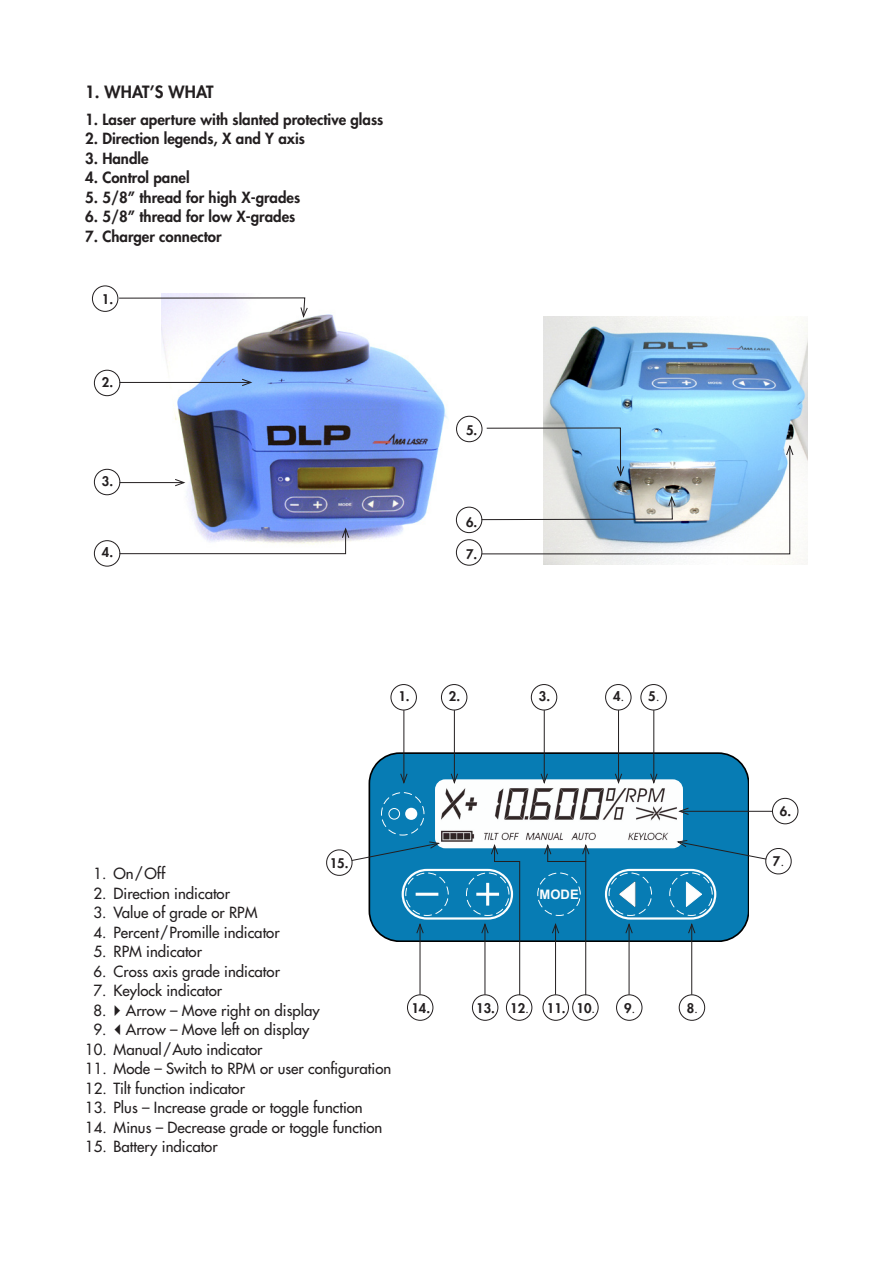
<style>
.page{position:relative;width:893px;height:1263px;background:#fff}
.page>*{position:absolute;margin:0;border:0;box-sizing:border-box;transform-origin:0 0}
.t1{font:800 16.5px "Futura";letter-spacing:.01em;color:#231f20}
.t2{font:15px "Futura";color:#231f20}
.t3{font:800 15px "Futura";color:#231f20}
.t4{font:700 13.05px "Arial";color:#fdfefe}
.t5{font:800 12.9px "Futura";color:#231f20}
.s1{font-weight:400}
.s2{font-family:"Arial";font-weight:400}
</style>
<div class="page">
<svg style="left:371px;top:752px;width:376px;height:20px;background:#1478a8"></svg>
<hr style="left:403px;top:710px;width:1px;height:72px;background:#231f20">
<div style="left:391px;top:684px;width:26px;height:26px;border:1px solid #231f20;border-radius:50%"></div>
<hr style="left:454px;top:710px;width:1px;height:72px;background:#231f20">
<div style="left:441px;top:684px;width:26px;height:26px;border:1px solid #231f20;border-radius:50%"></div>
<hr style="left:544px;top:710px;width:1px;height:72px;background:#231f20">
<div style="left:531px;top:684px;width:26px;height:26px;border:1px solid #231f20;border-radius:50%"></div>
<hr style="left:618px;top:710px;width:1px;height:72px;background:#231f20">
<div style="left:605px;top:684px;width:26px;height:26px;border:1px solid #231f20;border-radius:50%"></div>
<hr style="left:653px;top:710px;width:1px;height:72px;background:#231f20">
<div style="left:641px;top:684px;width:26px;height:26px;border:1px solid #231f20;border-radius:50%"></div>
<div style="left:772px;top:798px;width:26px;height:26px;border:1px solid #231f20;border-radius:50%"></div>
<div style="left:679px;top:994px;width:26px;height:26px;border:1px solid #231f20;border-radius:50%"></div>
<div style="left:616px;top:994px;width:26px;height:26px;border:1px solid #231f20;border-radius:50%"></div>
<div style="left:543px;top:994px;width:26px;height:26px;border:1px solid #231f20;border-radius:50%"></div>
<div style="left:572px;top:994px;width:26px;height:26px;border:1px solid #231f20;border-radius:50%"></div>
<div style="left:506px;top:994px;width:26px;height:26px;border:1px solid #231f20;border-radius:50%"></div>
<div style="left:472px;top:994px;width:26px;height:26px;border:1px solid #231f20;border-radius:50%"></div>
<div style="left:407px;top:994px;width:26px;height:26px;border:1px solid #231f20;border-radius:50%"></div>
<svg style="left:326px;top:772px;width:468px;height:224px"></svg>
<img style="left:543px;top:317px;width:265px;height:247px">
<img style="left:161px;top:294px;width:287px;height:248px">
<div style="left:94px;top:540px;width:26px;height:26px;border:1px solid #231f20;border-radius:50%"></div>
<div style="left:92px;top:286px;width:26px;height:26px;border:1px solid #231f20;border-radius:50%"></div>
<svg style="left:118px;top:297px;width:191px;height:22px"></svg>
<div style="left:94px;top:370px;width:26px;height:26px;border:1px solid #231f20;border-radius:50%"></div>
<hr style="left:120px;top:382px;width:131px;height:1px;background:#231f20">
<svg style="left:241px;top:378px;width:13px;height:9px"></svg>
<svg style="left:119px;top:526px;width:231px;height:29px"></svg>
<hr style="left:120px;top:482px;width:64px;height:1px;background:#231f20">
<svg style="left:174px;top:478px;width:13px;height:9px"></svg>
<div style="left:94px;top:469px;width:26px;height:26px;border:1px solid #231f20;border-radius:50%"></div>
<div style="left:456px;top:507px;width:26px;height:26px;border:1px solid #231f20;border-radius:50%"></div>
<div style="left:456px;top:416px;width:26px;height:26px;border:1px solid #231f20;border-radius:50%"></div>
<div style="left:456px;top:539px;width:26px;height:26px;border:1px solid #231f20;border-radius:50%"></div>
<svg style="left:481px;top:427px;width:313px;height:128px"></svg>
<p class="t1" style="left:85px;top:82px;width:130px">1. WHAT’S WHAT</p>
<p class="t3" style="left:85px;top:110px;width:300px">1. Laser aperture with slanted protective glass</p>
<p class="t3" style="left:85px;top:129px;width:222px">2. Direction legends, X and Y axis</p>
<p class="t3" style="left:85px;top:149px;width:65px">3. Handle</p>
<p class="t3" style="left:85px;top:168px;width:106px">4. Control panel</p>
<p class="t3" style="left:85px;top:188px;width:217px">5. 5/8” thread for high X-grades</p>
<p class="t3" style="left:85px;top:207px;width:212px">6. 5/8” thread for low X-grades</p>
<p class="t3" style="left:85px;top:227px;width:138px">7. Charger connector</p>
<p class="t5" style="left:102px;top:291px;width:13px">1.</p>
<p class="t5" style="left:102px;top:374px;width:13px">2.</p>
<p class="t5" style="left:102px;top:473px;width:13px">3.</p>
<p class="t5" style="left:102px;top:544px;width:13px">4.</p>
<p class="t5" style="left:466px;top:422px;width:13px">5.</p>
<p class="t5" style="left:466px;top:514px;width:13px">6.</p>
<p class="t5" style="left:466px;top:546px;width:13px">7.</p>
<p class="t5" style="left:398px;top:688px;width:13px">1.</p>
<p class="t5" style="left:449px;top:688px;width:13px">2.</p>
<p class="t5" style="left:539px;top:688px;width:13px">3.</p>
<p class="t5" style="left:613px;top:688px;width:48px">4<span class="s1">.</span> 5<span class="s1">.</span></p>
<p class="t5" style="left:330px;top:855px;width:20px">15.</p>
<p class="t2" style="left:94px;top:864px;width:73px">1. On/Off</p>
<p class="t2" style="left:94px;top:884px;width:138px">2. Direction indicator</p>
<p class="t2" style="left:94px;top:903px;width:165px">3. Value of grade or RPM</p>
<p class="t2" style="left:94px;top:923px;width:188px">4. Percent/Promille indicator</p>
<p class="t2" style="left:94px;top:942px;width:110px">5. RPM indicator</p>
<p class="t2" style="left:94px;top:962px;width:188px">6. Cross axis grade indicator</p>
<p class="t2" style="left:94px;top:981px;width:130px">7. Keylock indicator</p>
<p class="t2" style="left:94px;top:1001px;width:228px">8. Arrow – Move right on display</p>
<p class="t2" style="left:94px;top:1020px;width:217px">9. Arrow – Move left on display</p>
<p class="t2" style="left:85px;top:1040px;width:179px">10. Manual/Auto indicator</p>
<p class="t2" style="left:85px;top:1059px;width:308px">11. Mode – Switch to RPM or user configuration</p>
<p class="t2" style="left:85px;top:1079px;width:161px">12. Tilt function indicator</p>
<p class="t2" style="left:85px;top:1098px;width:279px">13. Plus – Increase grade or toggle function</p>
<p class="t2" style="left:85px;top:1118px;width:299px">14. Minus – Decrease grade or toggle function</p>
<p class="t2" style="left:85px;top:1137px;width:134px">15. Battery indicator</p>
<p class="t4" style="left:540px;top:885px;width:41px">MODE</p>
<p class="t5" style="left:411px;top:1000px;width:20px">14.</p>
<p class="t5" style="left:476px;top:1000px;width:54px">13. 12<span class="s1">.</span></p>
<p class="t5" style="left:547px;top:1000px;width:50px">11. 10<span class="s2">.</span></p>
<p class="t5" style="left:624px;top:1000px;width:13px">9<span class="s1">.</span></p>
<p class="t5" style="left:687px;top:1000px;width:13px">8<span class="s1">.</span></p>
<p class="t5" style="left:780px;top:803px;width:13px">6.</p>
<p class="t5" style="left:773px;top:853px;width:13px">7<span class="s1">.</span></p>
</div>
